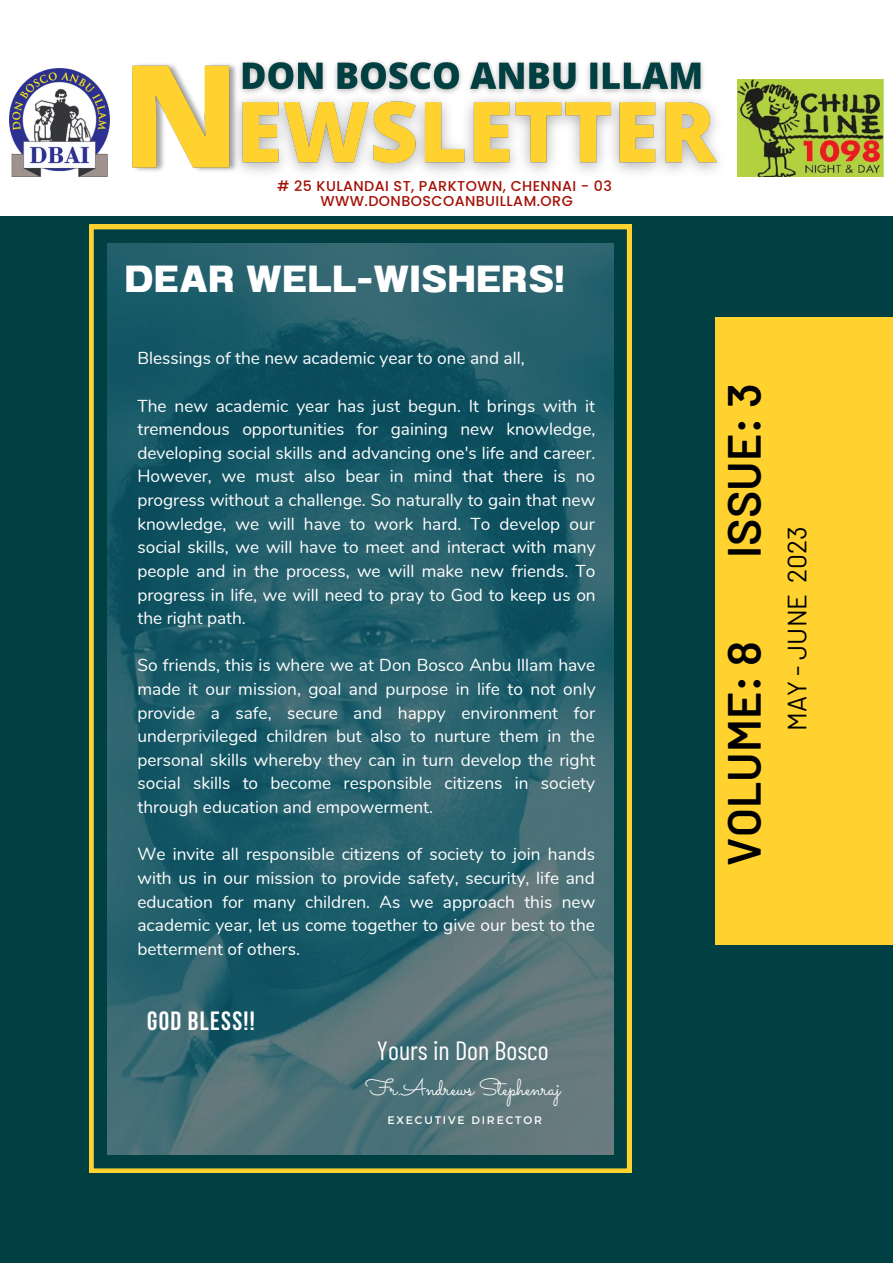
<style>
.page{position:relative;width:893px;height:1264px;background:#fff}
.page>*{position:absolute;margin:0;border:0;box-sizing:border-box;transform-origin:0 0}
.t1{font:600 46.5px "Barlow";color:#000}
.t2{font:800 37.65px "Anantason";letter-spacing:.035em;color:#fff}
.t3{font:26.4px "Barlow Condensed";color:#fff}
.t4{font:26.4px "Barlow";color:#000}
.t5{font:700 26.25px "Bebas Neue";letter-spacing:.05em;color:#fff}
.t6{font:22.95px "Sacramento";color:#fff}
.t7{font:17.25px/23.5px "Nunito";color:#fff;text-align:justify}
.t8{font:500 14.25px "Poppins";letter-spacing:.03em;color:#a41006}
.t9{font:10.95px "Montserrat";letter-spacing:.17em;color:#fff}
</style>
<div class="page">
<div style="left:0;top:0;width:892px;height:1262px;background:#004042"></div>
<div style="left:715px;top:317px;width:177px;height:627px;background:#ffd230"></div>
<div style="left:0;top:0;width:892px;height:216px;background:#fff"></div>
<img style="left:253px;top:79px;width:485px;height:98px">
<img style="left:132px;top:64px;width:121px;height:108px">
<img style="left:231px;top:61px;width:481px;height:51px">
<img style="left:9px;top:69px;width:100px;height:107px">
<img style="left:737px;top:80px;width:146px;height:96px">
<svg style="left:89px;top:225px;width:542px;height:947px"></svg>
<img style="left:107px;top:244px;width:506px;height:910px">
<p class="t8" style="left:277px;top:176px;width:336px"># 25 KULANDAI ST, PARKTOWN, CHENNAI - 03</p>
<p class="t8" style="left:320px;top:190px;width:254px">WWW.DONBOSCOANBUILLAM.ORG</p>
<p class="t2" style="left:125px;top:257px;width:440px">DEAR WELL-WISHERS!</p>
<p class="t7" style="left:137px;top:347px;width:389px">Blessings of the new academic year to one and all,</p>
<p class="t7" style="left:137px;top:394px;width:460px">The new academic year has just begun. It brings with it tremendous opportunities for gaining new knowledge, developing social skills and advancing one's life and career.<br>However, we must also bear in mind that there is no progress without a challenge. So naturally to gain that new knowledge, we will have to work hard. To develop our social skills, we will have to meet and interact with many people and in the process, we will make new friends. To progress in life, we will need to pray to God to keep us on the right path.</p>
<p class="t7" style="left:137px;top:654px;width:459px">So friends, this is where we at Don Bosco Anbu Illam have made it our mission, goal and purpose in life to not only provide a safe, secure and happy environment for underprivileged children but also to nurture them in the personal skills whereby they can in turn develop the right social skills to become responsible citizens in society through education and empowerment.</p>
<p class="t7" style="left:137px;top:842px;width:459px">We invite all responsible citizens of society to join hands with us in our mission to provide safety, security, life and education for many children. As we approach this new academic year, let us come together to give our best to the betterment of others.</p>
<p class="t5" style="left:147px;top:1010px;width:109px">GOD BLESS!!</p>
<p class="t3" style="left:377px;top:1034px;width:173px">Yours in Don Bosco</p>
<p class="t6" style="left:365px;top:1073px;width:196px">Fr.Andrews Stephenraj</p>
<p class="t9" style="left:387px;top:1113px;width:156px">EXECUTIVE DIRECTOR</p>
<p class="t1" style="left:714px;top:558px;width:176px;rotate:-90deg">ISSUE: 3</p>
<p class="t1" style="left:714px;top:865px;width:226px;rotate:-90deg">VOLUME: 8</p>
<p class="t4" style="left:779px;top:730px;width:206px;rotate:-90deg">MAY - JUNE 2023</p>
</div>
